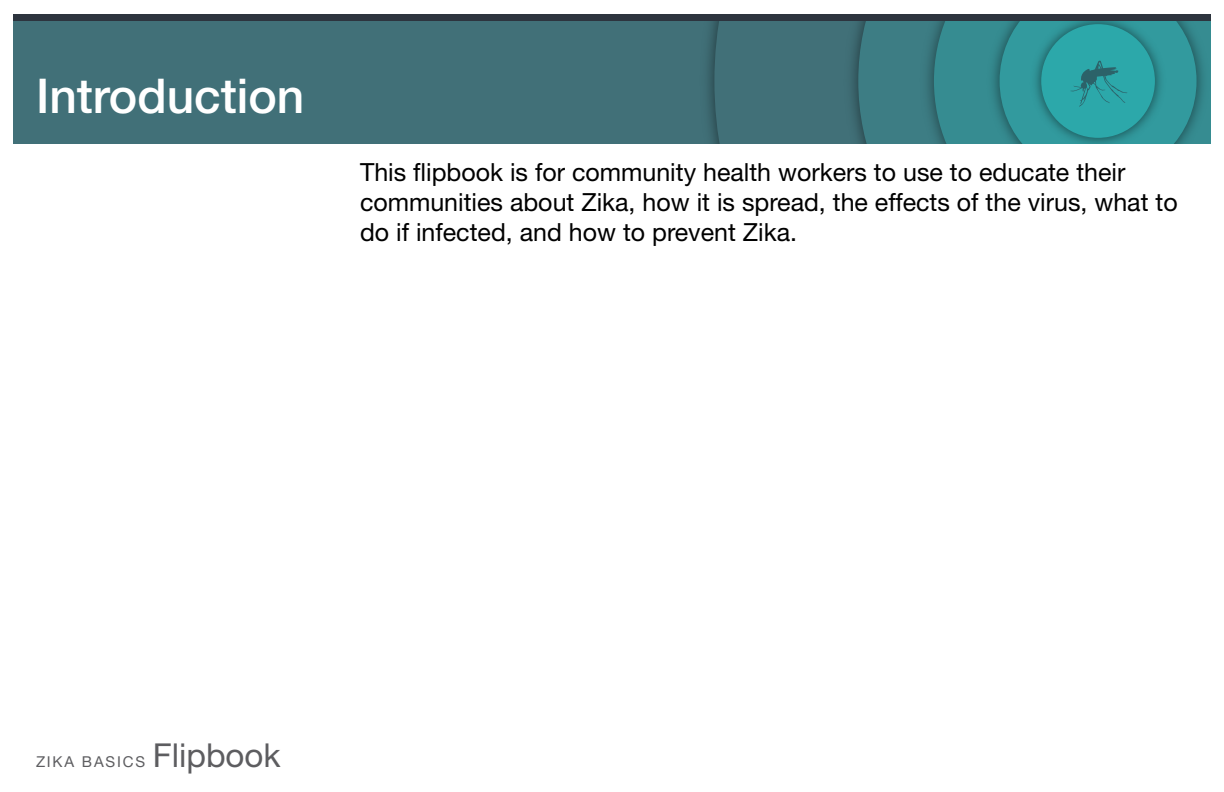
<style>
.page{position:relative;width:1224px;height:792px;background:#fff}
.page>*{position:absolute;margin:0;border:0;box-sizing:border-box;transform-origin:0 0}
.t1{font:500 48px "Helvetica Neue LT Std";color:#fff}
.b1{font:25px/30px "Helvetica Neue LT Std";color:#000}
.t2{font:15px "Helvetica Neue LT Std";letter-spacing:.12em;color:#5d5d60}
.s1{font-size:33px}
</style>
<div class="page">
<div style="left:13px;top:14px;width:1198px;height:130px;background:#417078"></div>
<svg style="left:714px;top:21px;width:6px;height:123px"></svg>
<div style="left:858px;top:21px;width:57px;height:123px;background:#3d7d84"></div>
<img style="left:915px;top:21px;width:19px;height:123px">
<svg style="left:934px;top:21px;width:277px;height:123px;background:#309498"></svg>
<div style="left:13px;top:14px;width:1198px;height:7px;background:#2d343e"></div>
<p class="t1" style="left:36px;top:68px;width:270px">Introduction</p>
<p class="b1" style="left:360px;top:157px;width:819px">This flipbook is for community health workers to use to educate their communities about Zika, how it is spread, the effects of the virus, what to do if infected, and how to prevent Zika.</p>
<p class="t2" style="left:36px;top:753px;width:246px">ZIKA BASICS <span class="s1">Flipbook</span></p>
</div>
